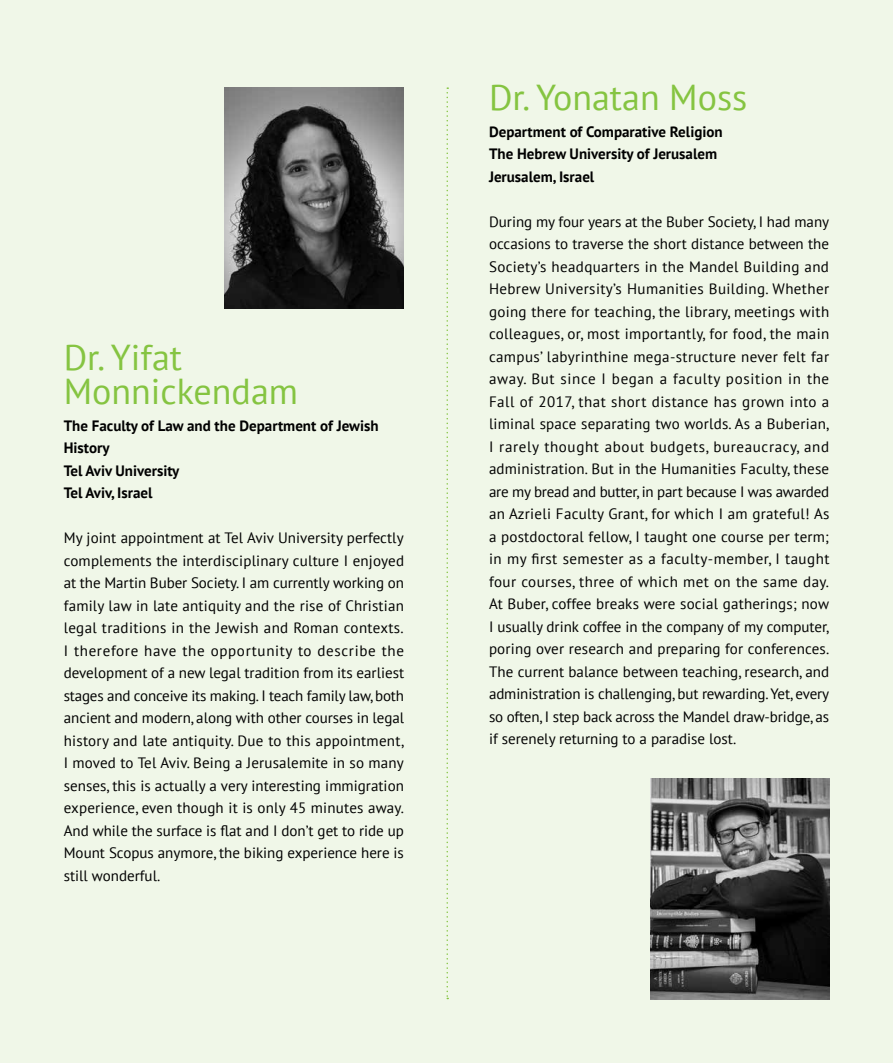
<style>
.page{position:relative;width:893px;height:1063px;background:#f0f7e8}
.page>*{position:absolute;margin:0;border:0;box-sizing:border-box;transform-origin:0 0}
.t1{font:36px/34.5px "PT Sans";color:#85c441}
.t2{font:15px/22.5px "PT Sans";color:#000;text-align:justify}
.t3{font:700 15px/22.5px "PT Sans";color:#000}
</style>
<div class="page">
<img style="left:225px;top:87px;width:178px;height:222px">
<img style="left:651px;top:778px;width:178px;height:221px">
<svg style="left:446px;top:87px;width:2px;height:912px"></svg>
<h1 class="t1" style="left:64px;top:339px;width:236px">Dr. Yifat<br>Monnickendam</h1>
<p class="t3" style="left:64px;top:414px;width:316px">The Faculty of Law and the Department of Jewish<br>History<br>Tel Aviv University<br>Tel Aviv, Israel</p>
<p class="t2" style="left:64px;top:526px;width:342px">My joint appointment at Tel Aviv University perfectly complements the interdisciplinary culture I enjoyed at the Martin Buber Society. I am currently working on family law in late antiquity and the rise of Christian legal traditions in the Jewish and Roman contexts.<br>I therefore have the opportunity to describe the development of a new legal tradition from its earliest stages and conceive its making. I teach family law, both ancient and modern, along with other courses in legal history and late antiquity. Due to this appointment, I moved to Tel Aviv. Being a Jerusalemite in so many senses, this is actually a very interesting immigration experience, even though it is only 45 minutes away.<br>And while the surface is flat and I don’t get to ride up Mount Scopus anymore, the biking experience here is still wonderful.</p>
<h1 class="t1" style="left:489px;top:79px;width:260px">Dr. Yonatan Moss</h1>
<p class="t3" style="left:489px;top:120px;width:235px">Department of Comparative Religion<br>The Hebrew University of Jerusalem<br>Jerusalem, Israel</p>
<p class="t2" style="left:489px;top:210px;width:342px">During my four years at the Buber Society, I had many occasions to traverse the short distance between the Society’s headquarters in the Mandel Building and Hebrew University’s Humanities Building. Whether going there for teaching, the library, meetings with colleagues, or, most importantly, for food, the main campus’ labyrinthine mega-structure never felt far away. But since I began a faculty position in the Fall of 2017, that short distance has grown into a liminal space separating two worlds. As a Buberian, I rarely thought about budgets, bureaucracy, and administration. But in the Humanities Faculty, these are my bread and butter, in part because I was awarded an Azrieli Faculty Grant, for which I am grateful! As a postdoctoral fellow, I taught one course per term; in my first semester as a faculty-member, I taught four courses, three of which met on the same day.<br>At Buber, coffee breaks were social gatherings; now I usually drink coffee in the company of my computer, poring over research and preparing for conferences.<br>The current balance between teaching, research, and administration is challenging, but rewarding. Yet, every so often, I step back across the Mandel draw-bridge, as if serenely returning to a paradise lost.</p>
</div>
